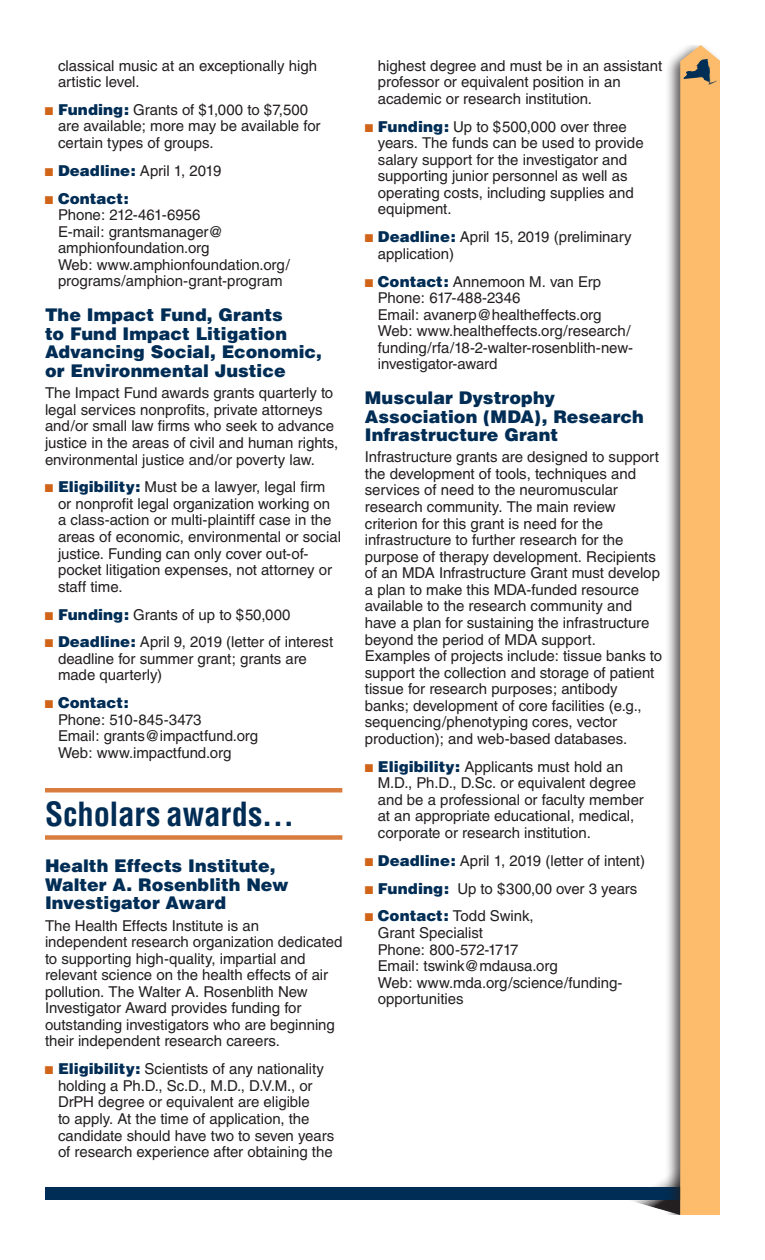
<style>
.page{position:relative;width:765px;height:1260px;background:#fff}
.page>*{position:absolute;margin:0;border:0;box-sizing:border-box;transform-origin:0 0}
.t1{font:700 condensed 32.5px "Helvetica";color:#002d55}
.t2{font:900 17.5px/18.8px "Helvetica";color:#002d55}
.t3{font:15px/16.5px "Helvetica";letter-spacing:-.005em;color:#231f20}
.s1{color:#d06419}
.s2{font-weight:900;color:#002d55}
</style>
<div class="page">
<svg style="left:632px;top:1180px;width:33px;height:31px"></svg>
<div style="left:45px;top:1187px;width:661px;height:13px;background:#002d55"></div>
<div style="left:665px;top:45px;width:55px;height:1170px;background:#231f20;opacity:.75"></div>
<div style="left:680px;top:45px;width:40px;height:1170px;background:#fcbc6b"></div>
<svg style="left:699px;top:59px;width:9px;height:4px"></svg>
<div style="left:45px;top:788px;width:297px;height:5px;background:#d97d3e"></div>
<div style="left:45px;top:835px;width:297px;height:5px;background:#d97d3e"></div>
<p class="t3" style="left:58px;top:57px;width:261px">classical music at an exceptionally high artistic level.</p>
<p class="t3" style="left:58px;top:101px;width:264px;text-indent:-13px"><span class="s1">■</span> <span class="s2">Funding:</span> Grants of $1,000 to $7,500 are available; more may be available for certain types of groups.</p>
<p class="t3" style="left:45px;top:162px;width:178px"><span class="s1">■</span> <span class="s2">Deadline:</span> April 1, 2019</p>
<p class="t3" style="left:58px;top:190px;width:233px;text-indent:-13px"><span class="s1">■</span> <span class="s2">Contact:<br></span>Phone: 212-461-6956<br>E-mail: grantsmanager@ amphionfoundation.org<br>Web: www.amphionfoundation.org/ programs/amphion-grant-program</p>
<p class="t2" style="left:45px;top:305px;width:279px">The Impact Fund, Grants<br>to Fund Impact Litigation<br>Advancing Social, Economic, or Environmental Justice</p>
<p class="t3" style="left:45px;top:385px;width:295px">The Impact Fund awards grants quarterly to legal services nonprofits, private attorneys and/or small law firms who seek to advance justice in the areas of civil and human rights, environmental justice and/or poverty law.</p>
<p class="t3" style="left:58px;top:479px;width:285px;text-indent:-13px"><span class="s1">■</span> <span class="s2">Eligibility:</span> Must be a lawyer, legal firm or nonprofit legal organization working on a class-action or multi-plaintiff case in the areas of economic, environmental or social justice. Funding can only cover out-of&shy;pocket litigation expenses, not attorney or staff time.</p>
<p class="t3" style="left:45px;top:606px;width:247px"><span class="s1">■</span> <span class="s2">Funding:</span> Grants of up to $50,000</p>
<p class="t3" style="left:58px;top:634px;width:277px;text-indent:-13px"><span class="s1">■</span> <span class="s2">Deadline:</span> April 9, 2019 (letter of interest deadline for summer grant; grants are made quarterly)</p>
<p class="t3" style="left:58px;top:695px;width:202px;text-indent:-13px"><span class="s1">■</span> <span class="s2">Contact:<br></span>Phone: 510-845-3473<br>Email: grants@impactfund.org<br>Web: www.impactfund.org</p>
<h1 class="t1" style="left:45px;top:794px;width:251px">Scholars awards…</h1>
<p class="t2" style="left:45px;top:856px;width:245px">Health Effects Institute,<br>Walter A. Rosenblith New<br>Investigator Award</p>
<p class="t3" style="left:45px;top:917px;width:299px">The Health Effects Institute is an independent research organization dedicated to supporting high-quality, impartial and relevant science on the health effects of air pollution. The Walter A. Rosenblith New Investigator Award provides funding for outstanding investigators who are beginning their independent research careers.</p>
<p class="t3" style="left:58px;top:1061px;width:278px;text-indent:-13px"><span class="s1">■</span> <span class="s2">Eligibility:</span> Scientists of any nationality holding a Ph.D., Sc.D., M.D., D.V.M., or DrPH degree or equivalent are eligible<br>to apply. At the time of application, the candidate should have two to seven years of research experience after obtaining the</p>
<p class="t3" style="left:378px;top:57px;width:286px">highest degree and must be in an assistant professor or equivalent position in an academic or research institution.</p>
<p class="t3" style="left:378px;top:118px;width:267px;text-indent:-13px"><span class="s1">■</span> <span class="s2">Funding:</span> Up to $500,000 over three years. The funds can be used to provide salary support for the investigator and supporting junior personnel as well as operating costs, including supplies and equipment.</p>
<p class="t3" style="left:378px;top:229px;width:255px;text-indent:-13px"><span class="s1">■</span> <span class="s2">Deadline:</span> April 15, 2019 (preliminary application)</p>
<p class="t3" style="left:378px;top:273px;width:257px;text-indent:-13px"><span class="s1">■</span> <span class="s2">Contact:</span> Annemoon M. van Erp<br>Phone: 617-488-2346<br>Email: avanerp@healtheffects.org<br>Web: www.healtheffects.org/research/ funding/rfa/18-2-walter-rosenblith-new&shy;investigator-award</p>
<p class="t2" style="left:365px;top:388px;width:281px">Muscular Dystrophy<br>Association (MDA), Research<br>Infrastructure Grant</p>
<p class="t3" style="left:365px;top:449px;width:299px">Infrastructure grants are designed to support the development of tools, techniques and services of need to the neuromuscular research community. The main review criterion for this grant is need for the infrastructure to further research for the purpose of therapy development. Recipients of an MDA Infrastructure Grant must develop a plan to make this MDA-funded resource available to the research community and have a plan for sustaining the infrastructure beyond the period of MDA support.<br>Examples of projects include: tissue banks to support the collection and storage of patient tissue for research purposes; antibody banks; development of core facilities (e.g., sequencing/phenotyping cores, vector production); and web-based databases.</p>
<p class="t3" style="left:378px;top:758px;width:267px;text-indent:-13px"><span class="s1">■</span> <span class="s2">Eligibility:</span> Applicants must hold an M.D., Ph.D., D.Sc. or equivalent degree and be a professional or faculty member at an appropriate educational, medical, corporate or research institution.</p>
<p class="t3" style="left:365px;top:852px;width:282px"><span class="s1">■</span> <span class="s2">Deadline:</span> April 1, 2019 (letter of intent)</p>
<p class="t3" style="left:365px;top:880px;width:274px"><span class="s1">■</span> <span class="s2">Funding:</span> Up to $300,00 over 3 years</p>
<p class="t3" style="left:378px;top:908px;width:246px;text-indent:-13px"><span class="s1">■</span> <span class="s2">Contact:</span> Todd Swink,<br>Grant Specialist<br>Phone: 800-572-1717<br>Email: tswink@mdausa.org<br>Web: www.mda.org/science/funding&shy;opportunities</p>
</div>
